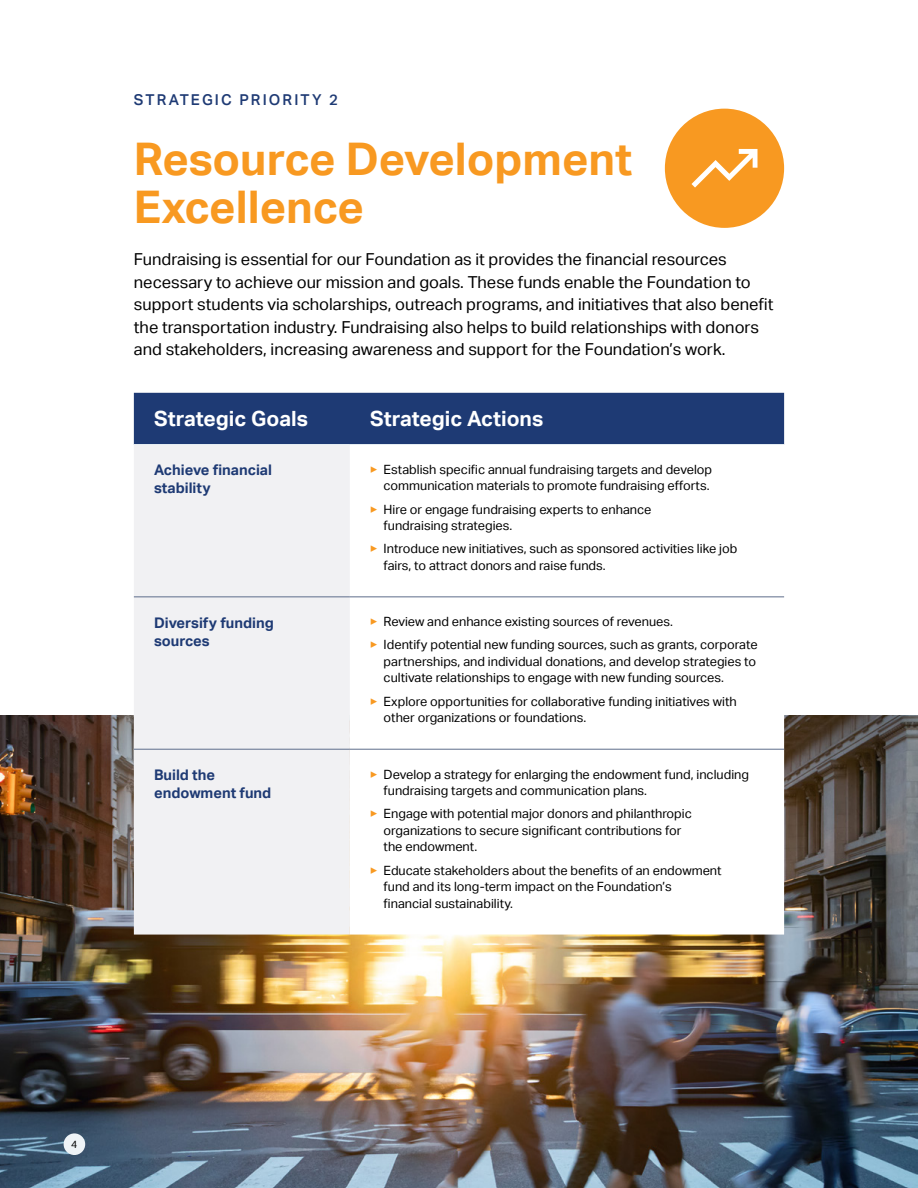
<style>
.page{position:relative;width:918px;height:1188px;background:#fff}
.page>*{position:absolute;margin:0;border:0;box-sizing:border-box;transform-origin:0 0}
.t1{font:700 45px/48px "Aktiv Grotesk";color:#f89921}
.Chart-Heading{font:700 21px "Aktiv Grotesk";color:#fff}
.Paragraph_-_Large{font:16.5px/22.5px "Aktiv Grotesk";color:#000}
.t2{font:500 15px "Aktiv Grotesk";letter-spacing:.14em;color:#1e3a74}
.Chart-Strat_Goal{font:700 14.7px/18px "Aktiv Grotesk";color:#1e3a74}
.Chart-Paragraph{font:12.75px/16.5px "Aktiv Grotesk";color:#000}
.t3{font:10.5px "Aktiv Grotesk";color:#000}
.s1{color:#f89921}
</style>
<div class="page">
<img style="left:0;top:716px;width:918px;height:472px">
<div style="left:134px;top:393px;width:650px;height:51px;background:#1e3a74"></div>
<div style="left:134px;top:445px;width:216px;height:490px;background:#f1f1f3"></div>
<svg style="left:350px;top:597px;width:434px;height:338px"></svg>
<hr style="left:134px;top:444px;width:216px;height:1px;background:#e4ecf2">
<hr style="left:350px;top:444px;width:434px;height:1px;background:#e4ecf2">
<hr style="left:134px;top:596px;width:216px;height:1px;background:#5e6d8b">
<hr style="left:134px;top:749px;width:216px;height:1px;background:#5e6d8b">
<hr style="left:350px;top:596px;width:434px;height:1px;background:#5e6d8b">
<hr style="left:350px;top:749px;width:434px;height:1px;background:#5e6d8b">
<div style="left:665px;top:109px;width:119px;height:119px;background:#f89921;border-radius:50%"></div>
<svg style="left:692px;top:149px;width:66px;height:39px"></svg>
<div style="left:64px;top:1133px;width:21px;height:22px;background:#eef3f6;border-radius:50%"></div>
<p class="t2" style="left:134px;top:91px;width:206px">STRATEGIC PRIORITY 2</p>
<h1 class="t1" style="left:134px;top:135px;width:500px">Resource Development<br>Excellence</h1>
<p class="Paragraph_-_Large" style="left:134px;top:248px;width:641px">Fundraising is essential for our Foundation as it provides the financial resources necessary to achieve our mission and goals. These funds enable the Foundation to support students via scholarships, outreach programs, and initiatives that also benefit the transportation industry. Fundraising also helps to build relationships with donors and stakeholders, increasing awareness and support for the Foundation’s work.</p>
<h2 class="Chart-Heading" style="left:154px;top:407px;width:155px">Strategic Goals</h2>
<h2 class="Chart-Heading" style="left:370px;top:407px;width:175px">Strategic Actions</h2>
<h3 class="Chart-Strat_Goal" style="left:154px;top:461px;width:119px">Achieve financial stability</h3>
<p class="Chart-Paragraph" style="left:370px;top:461px;width:344px;text-align:right"><span class="s1">▶</span> Establish specific annual fundraising targets and develop communication materials to promote fundraising efforts.</p>
<p class="Chart-Paragraph" style="left:384px;top:501px;width:269px;text-indent:-14px"><span class="s1">▶</span> Hire or engage fundraising experts to enhance fundraising strategies.</p>
<p class="Chart-Paragraph" style="left:384px;top:541px;width:355px;text-indent:-14px"><span class="s1">▶</span> Introduce new initiatives, such as sponsored activities like job fairs, to attract donors and raise funds.</p>
<h3 class="Chart-Strat_Goal" style="left:154px;top:613px;width:121px">Diversify funding sources</h3>
<p class="Chart-Paragraph" style="left:370px;top:614px;width:304px"><span class="s1">▶</span> Review and enhance existing sources of revenues.</p>
<p class="Chart-Paragraph" style="left:384px;top:637px;width:375px;text-align:justify;text-indent:-14px"><span class="s1">▶</span> Identify potential new funding sources, such as grants, corporate partnerships, and individual donations, and develop strategies to cultivate relationships to engage with new funding sources.</p>
<p class="Chart-Paragraph" style="left:384px;top:693px;width:355px;text-indent:-14px"><span class="s1">▶</span> Explore opportunities for collaborative funding initiatives with other organizations or foundations.</p>
<h3 class="Chart-Strat_Goal" style="left:154px;top:766px;width:119px">Build the endowment fund</h3>
<p class="Chart-Paragraph" style="left:384px;top:766px;width:367px;text-indent:-14px"><span class="s1">▶</span> Develop a strategy for enlarging the endowment fund, including fundraising targets and communication plans.</p>
<p class="Chart-Paragraph" style="left:384px;top:806px;width:310px;text-indent:-14px"><span class="s1">▶</span> Engage with potential major donors and philanthropic organizations to secure significant contributions for the endowment.</p>
<p class="Chart-Paragraph" style="left:384px;top:862px;width:340px;text-indent:-14px"><span class="s1">▶</span> Educate stakeholders about the benefits of an endowment fund and its long-term impact on the Foundation’s financial sustainability.</p>
<p class="t3" style="left:71px;top:1138px;width:8px">4</p>
</div>
